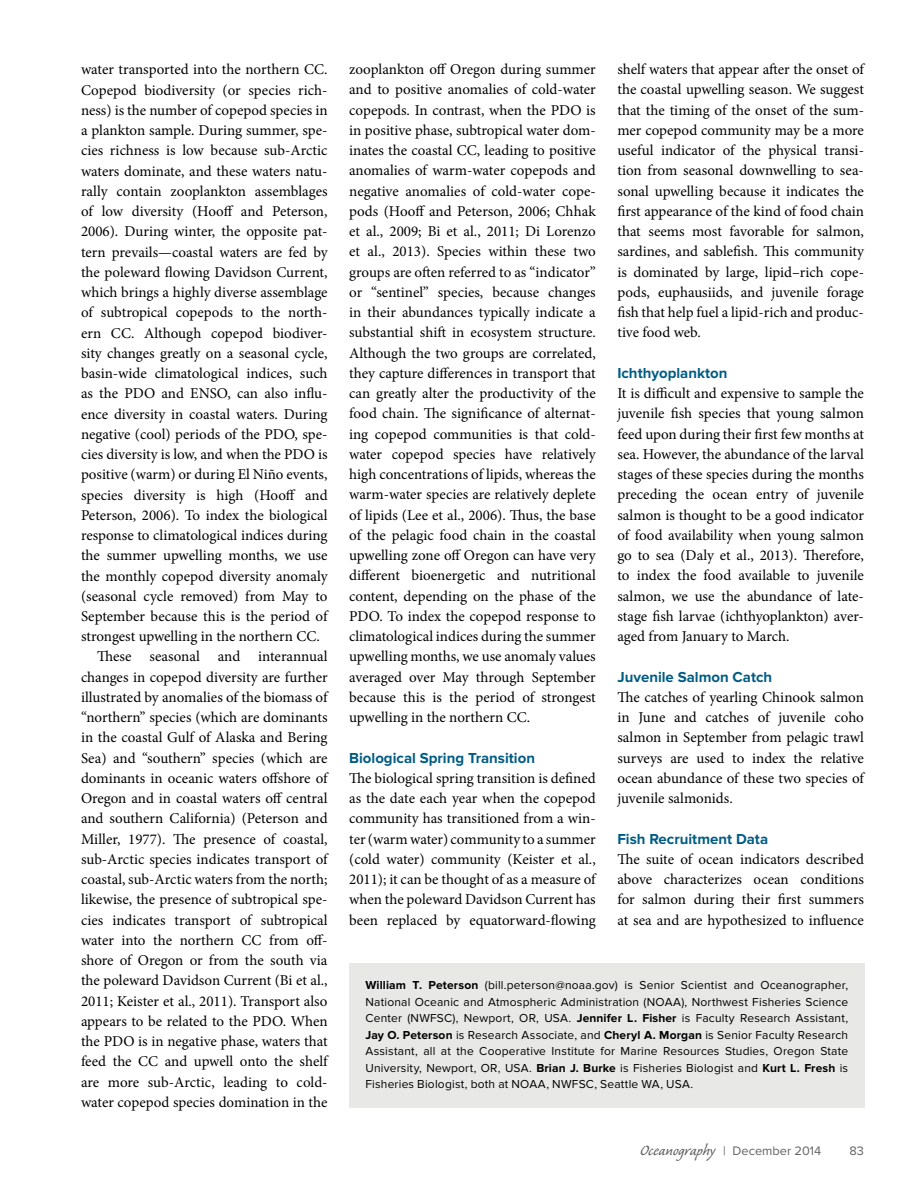
<style>
.page{position:relative;width:918px;height:1188px;background:#fff}
.page>*{position:absolute;margin:0;border:0;box-sizing:border-box;transform-origin:0 0}
.t1{font:15px/20.2px "Minion Pro";color:#000;text-align:justify}
.t2{font:700 15px "Proxima Nova";color:#005c83}
.t3{font:12.75px "Proxima Nova";color:#646263}
.t4{font:12px/16.5px "Proxima Nova";letter-spacing:.015em;color:#000;text-align:justify}
.s1{font-weight:700}
.s2{font-family:"Caliban";font-size:18.75px}
</style>
<div class="page">
<div style="left:349px;top:963px;width:515px;height:145px;background:#e8e8e7"></div>
<p class="t1" style="left:81px;top:59px;width:248px">water transported into the northern CC.</p>
<p class="t1" style="left:81px;top:80px;width:248px">Copepod biodiversity (or species rich-</p>
<p class="t1" style="left:81px;top:100px;width:248px">ness) is the number of copepod species in</p>
<p class="t1" style="left:81px;top:120px;width:248px">a plankton sample. During summer, spe-</p>
<p class="t1" style="left:81px;top:140px;width:248px">cies richness is low because sub-Arctic</p>
<p class="t1" style="left:81px;top:161px;width:248px">waters dominate, and these waters natu-</p>
<p class="t1" style="left:81px;top:181px;width:248px">rally contain zooplankton assemblages</p>
<p class="t1" style="left:81px;top:201px;width:248px">of low diversity (Hooff and Peterson,</p>
<p class="t1" style="left:81px;top:221px;width:248px">2006). During winter, the opposite pat-</p>
<p class="t1" style="left:81px;top:242px;width:248px">tern prevails—coastal waters are fed by</p>
<p class="t1" style="left:81px;top:262px;width:248px">the poleward flowing Davidson Current,</p>
<p class="t1" style="left:81px;top:282px;width:248px">which brings a highly diverse assemblage</p>
<p class="t1" style="left:81px;top:302px;width:248px">of subtropical copepods to the north-</p>
<p class="t1" style="left:81px;top:323px;width:248px">ern CC. Although copepod biodiver-</p>
<p class="t1" style="left:81px;top:343px;width:248px">sity changes greatly on a seasonal cycle,</p>
<p class="t1" style="left:81px;top:363px;width:248px">basin-wide climatological indices, such</p>
<p class="t1" style="left:81px;top:383px;width:248px">as the PDO and ENSO, can also influ-</p>
<p class="t1" style="left:81px;top:404px;width:248px">ence diversity in coastal waters. During</p>
<p class="t1" style="left:81px;top:424px;width:248px">negative (cool) periods of the PDO, spe-</p>
<p class="t1" style="left:81px;top:444px;width:248px">cies diversity is low, and when the PDO is</p>
<p class="t1" style="left:81px;top:464px;width:248px">positive (warm) or during El Niño events,</p>
<p class="t1" style="left:81px;top:485px;width:248px">species diversity is high (Hooff and</p>
<p class="t1" style="left:81px;top:505px;width:248px">Peterson, 2006). To index the biological</p>
<p class="t1" style="left:81px;top:525px;width:248px">response to climatological indices during</p>
<p class="t1" style="left:81px;top:545px;width:248px">the summer upwelling months, we use</p>
<p class="t1" style="left:81px;top:566px;width:248px">the monthly copepod diversity anomaly</p>
<p class="t1" style="left:81px;top:586px;width:248px">(seasonal cycle removed) from May to</p>
<p class="t1" style="left:81px;top:606px;width:248px">September because this is the period of</p>
<p class="t1" style="left:81px;top:626px;width:240px">strongest upwelling in the northern CC.</p>
<p class="t1" style="left:97px;top:647px;width:232px">These seasonal and interannual</p>
<p class="t1" style="left:81px;top:667px;width:248px">changes in copepod diversity are further</p>
<p class="t1" style="left:81px;top:687px;width:248px">illustrated by anomalies of the biomass of</p>
<p class="t1" style="left:81px;top:707px;width:248px">“northern” species (which are dominants</p>
<p class="t1" style="left:81px;top:728px;width:248px">in the coastal Gulf of Alaska and Bering</p>
<p class="t1" style="left:81px;top:748px;width:248px">Sea) and “southern” species (which are</p>
<p class="t1" style="left:81px;top:768px;width:248px">dominants in oceanic waters offshore of</p>
<p class="t1" style="left:81px;top:788px;width:248px">Oregon and in coastal waters off central</p>
<p class="t1" style="left:81px;top:809px;width:248px">and southern California) (Peterson and</p>
<p class="t1" style="left:81px;top:829px;width:248px">Miller, 1977). The presence of coastal,</p>
<p class="t1" style="left:81px;top:849px;width:248px">sub-Arctic species indicates transport of</p>
<p class="t1" style="left:81px;top:869px;width:248px">coastal, sub-Arctic waters from the north;</p>
<p class="t1" style="left:81px;top:890px;width:248px">likewise, the presence of subtropical spe-</p>
<p class="t1" style="left:81px;top:910px;width:248px">cies indicates transport of subtropical</p>
<p class="t1" style="left:81px;top:930px;width:248px">water into the northern CC from off-</p>
<p class="t1" style="left:81px;top:950px;width:248px">shore of Oregon or from the south via</p>
<p class="t1" style="left:81px;top:971px;width:248px">the poleward Davidson Current (Bi et al.,</p>
<p class="t1" style="left:81px;top:991px;width:248px">2011; Keister et al., 2011). Transport also</p>
<p class="t1" style="left:81px;top:1011px;width:248px">appears to be related to the PDO. When</p>
<p class="t1" style="left:81px;top:1031px;width:248px">the PDO is in negative phase, waters that</p>
<p class="t1" style="left:81px;top:1052px;width:248px">feed the CC and upwell onto the shelf</p>
<p class="t1" style="left:81px;top:1072px;width:248px">are more sub-Arctic, leading to cold-</p>
<p class="t1" style="left:81px;top:1092px;width:248px">water copepod species domination in the</p>
<p class="t1" style="left:349px;top:59px;width:248px">zooplankton off Oregon during summer and to positive anomalies of cold-water copepods. In contrast, when the PDO is in positive phase, subtropical water dom&shy;inates the coastal CC, leading to positive anomalies of warm-water copepods and negative anomalies of cold-water cope&shy;pods (Hooff and Peterson, 2006; Chhak et al., 2009; Bi et al., 2011; Di Lorenzo et al., 2013). Species within these two groups are often referred to as “indicator” or “sentinel” species, because changes in their abundances typically indicate a substantial shift in ecosystem structure.<br>Although the two groups are correlated, they capture differences in transport that can greatly alter the productivity of the food chain. The significance of alternat&shy;ing copepod communities is that cold&shy;water copepod species have relatively high concentrations of lipids, whereas the warm-water species are relatively deplete of lipids (Lee et al., 2006). Thus, the base of the pelagic food chain in the coastal upwelling zone off Oregon can have very different bioenergetic and nutritional content, depending on the phase of the PDO. To index the copepod response to climatological indices during the summer upwelling months, we use anomaly values averaged over May through September because this is the period of strongest upwelling in the northern CC.</p>
<p class="t2" style="left:349px;top:749px;width:187px">Biological Spring Transition</p>
<p class="t1" style="left:349px;top:768px;width:248px">The biological spring transition is defined as the date each year when the copepod community has transitioned from a win&shy;ter (warm water) community to a summer (cold water) community (Keister et al., 2011); it can be thought of as a measure of when the poleward Davidson Current has been replaced by equatorward-flowing</p>
<p class="t1" style="left:617px;top:59px;width:248px">shelf waters that appear after the onset of the coastal upwelling season. We suggest that the timing of the onset of the sum&shy;mer copepod community may be a more useful indicator of the physical transi&shy;tion from seasonal downwelling to sea&shy;sonal upwelling because it indicates the first appearance of the kind of food chain that seems most favorable for salmon, sardines, and sablefish. This community is dominated by large, lipid–rich cope&shy;pods, euphausiids, and juvenile forage fish that help fuel a lipid-rich and produc&shy;tive food web.</p>
<p class="t2" style="left:617px;top:364px;width:112px">Ichthyoplankton</p>
<p class="t1" style="left:617px;top:383px;width:248px">It is difficult and expensive to sample the juvenile fish species that young salmon feed upon during their first few months at sea. However, the abundance of the larval stages of these species during the months preceding the ocean entry of juvenile salmon is thought to be a good indicator of food availability when young salmon go to sea (Daly et al., 2013). Therefore, to index the food available to juvenile salmon, we use the abundance of late&shy;stage fish larvae (ichthyoplankton) aver&shy;aged from January to March.</p>
<p class="t2" style="left:617px;top:668px;width:156px">Juvenile Salmon Catch</p>
<p class="t1" style="left:617px;top:687px;width:248px">The catches of yearling Chinook salmon in June and catches of juvenile coho salmon in September from pelagic trawl surveys are used to index the relative ocean abundance of these two species of juvenile salmonids.</p>
<p class="t2" style="left:617px;top:830px;width:152px">Fish Recruitment Data</p>
<p class="t1" style="left:617px;top:849px;width:248px">The suite of ocean indicators described above characterizes ocean conditions for salmon during their first summers at sea and are hypothesized to influence</p>
<p class="t4" style="left:365px;top:977px;width:484px"><span class="s1">William T. Peterson</span> (bill.peterson@noaa.gov) is Senior Scientist and Oceanographer, National Oceanic and Atmospheric Administration (NOAA), Northwest Fisheries Science Center (NWFSC), Newport, OR, USA. <span class="s1">Jennifer L. Fisher</span> is Faculty Research Assistant, <span class="s1">Jay O. Peterson</span> is Research Associate, and <span class="s1">Cheryl A. Morgan</span> is Senior Faculty Research Assistant, all at the Cooperative Institute for Marine Resources Studies, Oregon State University, Newport, OR, USA. <span class="s1">Brian J. Burke</span> is Fisheries Biologist and <span class="s1">Kurt L. Fresh</span> is Fisheries Biologist, both at NOAA, NWFSC, Seattle WA, USA.</p>
<p class="t3" style="left:640px;top:1143px;width:183px"><span class="s2">Oceanography</span> | December 2014</p>
<p class="t3" style="left:849px;top:1143px;width:16px">83</p>
</div>
